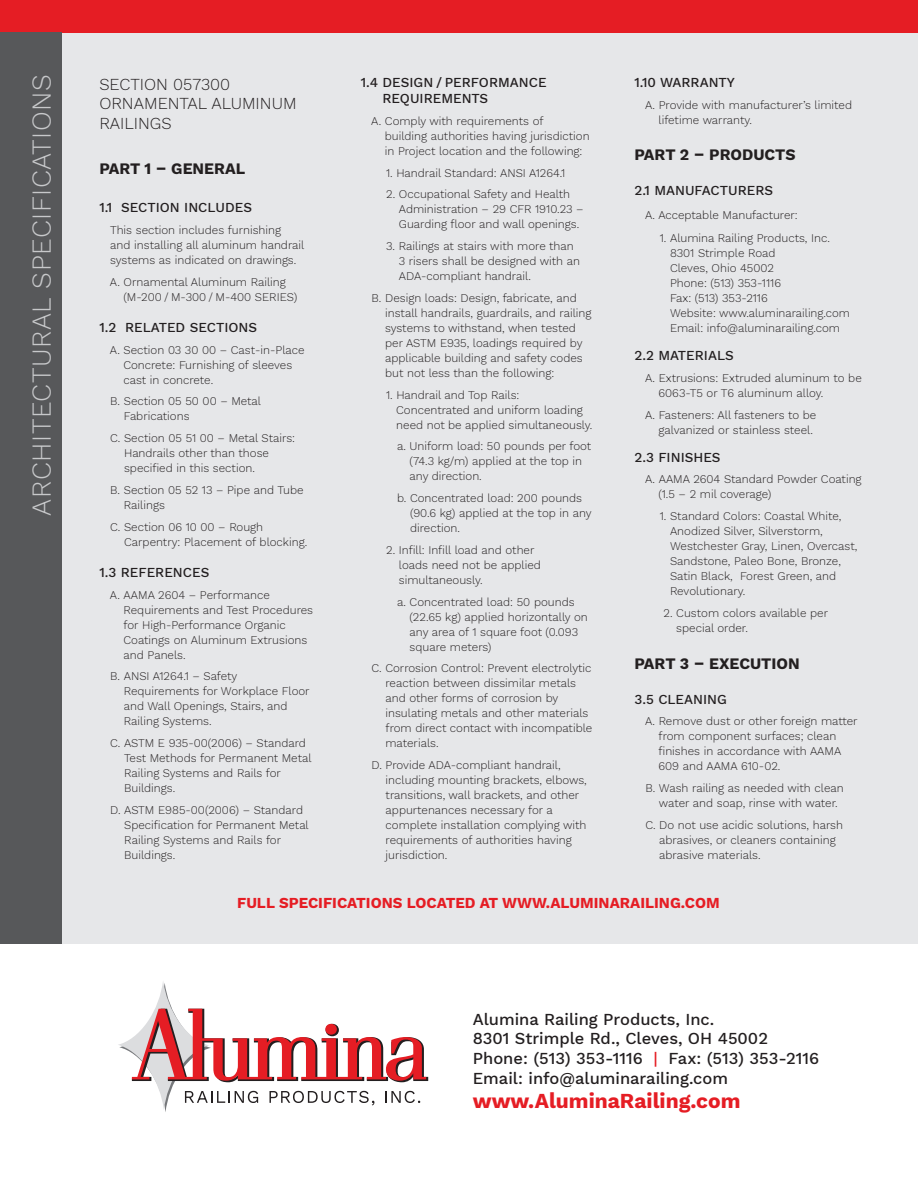
<style>
.page{position:relative;width:918px;height:1188px;background:#fff}
.page>*{position:absolute;margin:0;border:0;box-sizing:border-box;transform-origin:0 0}
.t1{font:300 27px "Work Sans";letter-spacing:.02em;color:#c7c8ca}
.t2{font:700 21px "Work Sans";color:#e51d24}
.t3{font:500 16.5px "Work Sans";color:#231f20}
.Small_Print_-_10_5_p{font:300 16.5px/19.5px "Work Sans";color:#231f20}
.Small_Print_-_10_5_p-2{font:700 15.75px "Work Sans";color:#231f20}
.Small_Print_-_10_5_p-3{font:700 15px "Work Sans";color:#e51d24}
.Small_Print_-_9_pt_S{font:500 13.5px/16.2px "Work Sans";color:#231f20}
.Small_Print_-_body_c{font:300 11.7px/15px "Work Sans";color:#231f20}
.s1{color:#e51d24}
</style>
<div class="page">
<div style="left:62px;top:32px;width:856px;height:912px;background:#e6e7e9"></div>
<div style="left:0;top:0;width:918px;height:32px;background:#e51d24"></div>
<div style="left:0;top:32px;width:62px;height:912px;background:#57585a"></div>
<svg style="left:118px;top:982px;width:310px;height:130px"></svg>
<p class="t1" style="left:21px;top:516px;width:443px;rotate:-90deg">ARCHITECTURAL SPECIFICATIONS</p>
<p class="Small_Print_-_10_5_p" style="left:99px;top:74px;width:199px">SECTION 057300<br>ORNAMENTAL ALUMINUM<br>RAILINGS</p>
<p class="Small_Print_-_10_5_p-2" style="left:99px;top:157px;width:147px">PART 1 – GENERAL</p>
<p class="Small_Print_-_9_pt_S" style="left:99px;top:199px;width:154px">1.1 SECTION INCLUDES</p>
<p class="Small_Print_-_body_c" style="left:110px;top:222px;width:196px">This section includes furnishing<br>and installing all aluminum handrail systems as indicated on drawings.</p>
<p class="Small_Print_-_body_c" style="left:123px;top:274px;width:175px;text-indent:-13px">A. Ornamental Aluminum Railing (M-200 / M-300 / M-400 SERIES)</p>
<p class="Small_Print_-_9_pt_S" style="left:99px;top:319px;width:159px">1.2 RELATED SECTIONS</p>
<p class="Small_Print_-_body_c" style="left:123px;top:342px;width:183px;text-indent:-13px">A. Section 03 30 00 – Cast-in-Place<br>Concrete: Furnishing of sleeves cast in concrete.</p>
<p class="Small_Print_-_body_c" style="left:124px;top:393px;width:139px;text-indent:-14px">B. Section 05 50 00 – Metal<br>Fabrications</p>
<p class="Small_Print_-_body_c" style="left:124px;top:430px;width:173px;text-indent:-14px">C. Section 05 51 00 – Metal Stairs:<br>Handrails other than those specified in this section.</p>
<p class="Small_Print_-_body_c" style="left:124px;top:482px;width:181px;text-indent:-14px">B. Section 05 52 13 – Pipe and Tube<br>Railings</p>
<p class="Small_Print_-_body_c" style="left:124px;top:519px;width:185px;text-indent:-14px">C. Section 06 10 00 – Rough<br>Carpentry: Placement of blocking.</p>
<p class="Small_Print_-_9_pt_S" style="left:99px;top:564px;width:111px">1.3 REFERENCES</p>
<p class="Small_Print_-_body_c" style="left:124px;top:587px;width:191px;text-indent:-14px">A. AAMA 2604 – Performance<br>Requirements and Test Procedures for High-Performance Organic<br>Coatings on Aluminum Extrusions and Panels.</p>
<p class="Small_Print_-_body_c" style="left:124px;top:668px;width:187px;text-indent:-14px">B. ANSI A1264.1 – Safety<br>Requirements for Workplace Floor and Wall Openings, Stairs, and<br>Railing Systems.</p>
<p class="Small_Print_-_body_c" style="left:124px;top:735px;width:189px;text-indent:-14px">C. ASTM E 935-00(2006) – Standard<br>Test Methods for Permanent Metal<br>Railing Systems and Rails for<br>Buildings.</p>
<p class="Small_Print_-_body_c" style="left:124px;top:802px;width:186px;text-indent:-14px">D. ASTM E985-00(2006) – Standard<br>Specification for Permanent Metal<br>Railing Systems and Rails for<br>Buildings.</p>
<p class="Small_Print_-_9_pt_S" style="left:382px;top:74px;width:166px;text-indent:-22px">1.4 DESIGN / PERFORMANCE<br>REQUIREMENTS</p>
<p class="Small_Print_-_body_c" style="left:385px;top:113px;width:206px;text-indent:-13px">A. Comply with requirements of<br>building authorities having jurisdiction in Project location and the following:</p>
<p class="Small_Print_-_body_c" style="left:386px;top:165px;width:181px">1. Handrail Standard: ANSI A1264.1</p>
<p class="Small_Print_-_body_c" style="left:399px;top:186px;width:186px;text-indent:-13px">2. Occupational Safety and Health<br>Administration – 29 CFR 1910.23 –<br>Guarding floor and wall openings.</p>
<p class="Small_Print_-_body_c" style="left:399px;top:238px;width:183px;text-indent:-13px">3. Railings at stairs with more than<br>3 risers shall be designed with an<br>ADA-compliant handrail.</p>
<p class="Small_Print_-_body_c" style="left:385px;top:290px;width:208px;text-indent:-14px">B. Design loads: Design, fabricate, and install handrails, guardrails, and railing systems to withstand, when tested per ASTM E935, loadings required by applicable building and safety codes but not less than the following:</p>
<p class="Small_Print_-_body_c" style="left:396px;top:387px;width:198px;text-indent:-10px">1. Handrail and Top Rails:<br>Concentrated and uniform loading need not be applied simultaneously.</p>
<p class="Small_Print_-_body_c" style="left:410px;top:438px;width:183px;text-indent:-13px">a. Uniform load: 50 pounds per foot (74.3 kg/m) applied at the top in any direction.</p>
<p class="Small_Print_-_body_c" style="left:410px;top:490px;width:183px;text-indent:-13px">b. Concentrated load: 200 pounds (90.6 kg) applied at the top in any direction.</p>
<p class="Small_Print_-_body_c" style="left:399px;top:542px;width:143px;text-indent:-13px">2. Infill: Infill load and other loads need not be applied simultaneously.</p>
<p class="Small_Print_-_body_c" style="left:410px;top:594px;width:180px;text-indent:-13px">a. Concentrated load: 50 pounds (22.65 kg) applied horizontally on any area of 1 square foot (0.093 square meters)</p>
<p class="Small_Print_-_body_c" style="left:386px;top:660px;width:208px;text-indent:-14px">C. Corrosion Control: Prevent electrolytic reaction between dissimilar metals and other forms of corrosion by insulating metals and other materials from direct contact with incompatible materials.</p>
<p class="Small_Print_-_body_c" style="left:386px;top:757px;width:203px;text-indent:-14px">D. Provide ADA-compliant handrail, including mounting brackets, elbows, transitions, wall brackets, and other appurtenances necessary for a complete installation complying with requirements of authorities having jurisdiction.</p>
<p class="Small_Print_-_9_pt_S" style="left:634px;top:74px;width:102px">1.10 WARRANTY</p>
<p class="Small_Print_-_body_c" style="left:659px;top:97px;width:195px;text-indent:-13px">A. Provide with manufacturer’s limited lifetime warranty.</p>
<p class="Small_Print_-_10_5_p-2" style="left:634px;top:143px;width:163px">PART 2 – PRODUCTS</p>
<p class="Small_Print_-_9_pt_S" style="left:634px;top:182px;width:140px">2.1 MANUFACTURERS</p>
<p class="Small_Print_-_body_c" style="left:645px;top:207px;width:154px">A. Acceptable Manufacturer:</p>
<p class="Small_Print_-_body_c" style="left:670px;top:230px;width:181px;text-indent:-10px">1. Alumina Railing Products, Inc.<br>8301 Strimple Road<br>Cleves, Ohio 45002<br>Phone: (513) 353-1116<br>Fax: (513) 353-2116<br>Website: www.aluminarailing.com<br>Email: info@aluminarailing.com</p>
<p class="Small_Print_-_9_pt_S" style="left:634px;top:347px;width:101px">2.2 MATERIALS</p>
<p class="Small_Print_-_body_c" style="left:659px;top:370px;width:205px;text-indent:-13px">A. Extrusions: Extruded aluminum to be<br>6063-T5 or T6 aluminum alloy.</p>
<p class="Small_Print_-_body_c" style="left:645px;top:407px;width:173px;text-align:right">A. Fasteners: All fasteners to be galvanized or stainless steel.</p>
<p class="Small_Print_-_9_pt_S" style="left:634px;top:448px;width:88px">2.3 FINISHES</p>
<p class="Small_Print_-_body_c" style="left:659px;top:471px;width:205px;text-indent:-13px">A. AAMA 2604 Standard Powder Coating (1.5 – 2 mil coverage)</p>
<p class="Small_Print_-_body_c" style="left:670px;top:508px;width:189px;text-indent:-10px">1. Standard Colors: Coastal White,<br>Anodized Silver, Silverstorm,<br>Westchester Gray, Linen, Overcast,<br>Sandstone, Paleo Bone, Bronze,<br>Satin Black, Forest Green, and<br>Revolutionary.</p>
<p class="Small_Print_-_body_c" style="left:676px;top:605px;width:153px;text-indent:-13px">2. Custom colors available per special order.</p>
<p class="Small_Print_-_10_5_p-2" style="left:634px;top:651px;width:167px">PART 3 – EXECUTION</p>
<p class="Small_Print_-_9_pt_S" style="left:634px;top:690px;width:94px">3.5 CLEANING</p>
<p class="Small_Print_-_body_c" style="left:659px;top:713px;width:201px;text-indent:-13px">A. Remove dust or other foreign matter from component surfaces; clean finishes in accordance with AAMA<br>609 and AAMA 610-02.</p>
<p class="Small_Print_-_body_c" style="left:659px;top:780px;width:186px;text-indent:-14px">B. Wash railing as needed with clean water and soap, rinse with water.</p>
<p class="Small_Print_-_body_c" style="left:659px;top:817px;width:185px;text-indent:-14px">C. Do not use acidic solutions, harsh abrasives, or cleaners containing abrasive materials.</p>
<p class="Small_Print_-_10_5_p-3" style="left:237px;top:891px;width:484px">FULL SPECIFICATIONS LOCATED AT WWW.ALUMINARAILING.COM</p>
<p class="t3" style="left:473px;top:1006px;width:243px">Alumina Railing Products, Inc.</p>
<p class="t3" style="left:473px;top:1026px;width:297px">8301 Strimple Rd., Cleves, OH 45002</p>
<p class="t3" style="left:473px;top:1046px;width:348px">Phone: (513) 353-1116 <span class="s1">|</span> Fax: (513) 353-2116</p>
<p class="t3" style="left:473px;top:1066px;width:257px">Email: info@aluminarailing.com</p>
<p class="t2" style="left:473px;top:1085px;width:269px">www.AluminaRailing.com</p>
</div>
